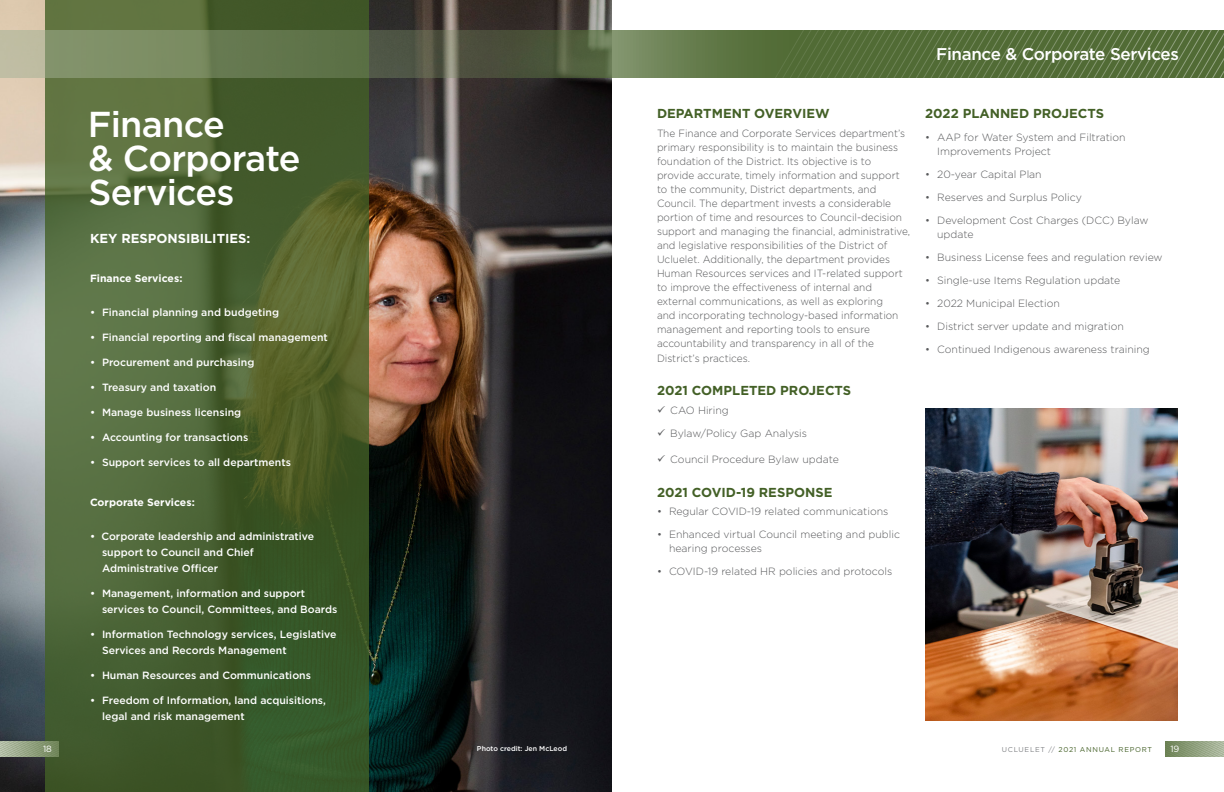
<style>
.page{position:relative;width:1224px;height:792px;background:#fff}
.page>*{position:absolute;margin:0;border:0;box-sizing:border-box;transform-origin:0 0}
.t1{font:500 36px/33.9px "Gotham";letter-spacing:-.02em;color:#fff}
.t2{font:500 17px "Gotham";letter-spacing:-.02em;color:#fff}
.t3{font:700 13px "Gotham";color:#436026}
.t4{font:700 13px "Gotham";color:#fff}
.t5{font:300 10.5px/14px "Gotham";color:#58595b;scale:.96 1}
.t6{font:500 10.5px/16px "Gotham";color:#fff}
.t7{font:300 10.5px/14px "Gotham";color:#58595b}
.t8{font:700 10.5px "Gotham";color:#fff}
.t9{font:9px "Gotham";color:#fff}
.t10{font:7px "Gotham";letter-spacing:.1em;color:#436026}
.t11{font:500 7px "Gotham";color:#fff}
.s1{color:#808285}
</style>
<div class="page">
<img style="left:0;top:0;width:612px;height:792px">
<svg style="left:45px;top:0;width:324px;height:792px;background:#4c6333"></svg>
<svg style="left:0;top:30px;width:663px;height:48px;background:#6b7856"></svg>
<svg style="left:663px;top:30px;width:561px;height:48px;background:#58713e"></svg>
<img style="left:926px;top:408px;width:252px;height:313px">
<svg style="left:1165px;top:741px;width:59px;height:16px"></svg>
<svg style="left:0;top:741px;width:59px;height:16px"></svg>
<h1 class="t1" style="left:88px;top:107px;width:214px">Finance<br>&amp; Corporate<br>Services</h1>
<p class="t4" style="left:90px;top:230px;width:162px">KEY RESPONSIBILITIES:</p>
<p class="t8" style="left:90px;top:272px;width:94px">Finance Services:</p>
<p class="t6" style="left:90px;top:304px;width:191px">• Financial planning and budgeting</p>
<p class="t6" style="left:90px;top:329px;width:239px">• Financial reporting and fiscal management</p>
<p class="t6" style="left:90px;top:354px;width:166px">• Procurement and purchasing</p>
<p class="t6" style="left:90px;top:379px;width:128px">• Treasury and taxation</p>
<p class="t6" style="left:90px;top:404px;width:153px">• Manage business licensing</p>
<p class="t6" style="left:90px;top:429px;width:160px">• Accounting for transactions</p>
<p class="t6" style="left:90px;top:454px;width:202px">• Support services to all departments</p>
<p class="t8" style="left:90px;top:495px;width:106px">Corporate Services:</p>
<p class="t6" style="left:102px;top:528px;width:214px;text-indent:-12px">• Corporate leadership and administrative support to Council and Chief<br>Administrative Officer</p>
<p class="t6" style="left:102px;top:585px;width:237px;text-indent:-12px">• Management, information and support services to Council, Committees, and Boards</p>
<p class="t6" style="left:102px;top:626px;width:236px;text-indent:-12px">• Information Technology services, Legislative<br>Services and Records Management</p>
<p class="t6" style="left:90px;top:667px;width:223px">• Human Resources and Communications</p>
<p class="t6" style="left:102px;top:692px;width:226px;text-indent:-12px">• Freedom of Information, land acquisitions, legal and risk management</p>
<h2 class="t2" style="left:936px;top:42px;width:244px">Finance &amp; Corporate Services</h2>
<p class="t3" style="left:657px;top:105px;width:174px">DEPARTMENT OVERVIEW</p>
<p class="t5" style="left:657px;top:126px;width:265px">The Finance and Corporate Services department’s primary responsibility is to maintain the business foundation of the District. Its objective is to provide accurate, timely information and support to the community, District departments, and Council. The department invests a considerable portion of time and resources to Council-decision support and managing the financial, administrative, and legislative responsibilities of the District of Ucluelet. Additionally, the department provides Human Resources services and IT-related support to improve the effectiveness of internal and external communications, as well as exploring<br>and incorporating technology-based information management and reporting tools to ensure accountability and transparency in all of the</p>
<p class="t5" style="left:657px;top:351px;width:98px">District’s practices.</p>
<p class="t3" style="left:657px;top:382px;width:196px">2021 COMPLETED PROJECTS</p>
<p class="t7" style="left:657px;top:403px;width:73px">✓ CAO Hiring</p>
<p class="t7" style="left:657px;top:426px;width:152px">✓ Bylaw/Policy Gap Analysis</p>
<p class="t7" style="left:657px;top:452px;width:183px">✓ Council Procedure Bylaw update</p>
<p class="t3" style="left:657px;top:483px;width:177px">2021 COVID-19 RESPONSE</p>
<p class="t7" style="left:657px;top:504px;width:233px">• Regular COVID-19 related communications</p>
<p class="t7" style="left:669px;top:527px;width:233px;text-indent:-12px">• Enhanced virtual Council meeting and public hearing processes</p>
<p class="t7" style="left:657px;top:564px;width:237px">• COVID-19 related HR policies and protocols</p>
<p class="t3" style="left:925px;top:105px;width:180px">2022 PLANNED PROJECTS</p>
<p class="t7" style="left:937px;top:130px;width:190px;text-indent:-12px">• AAP for Water System and Filtration<br>Improvements Project</p>
<p class="t7" style="left:925px;top:167px;width:118px">• 20-year Capital Plan</p>
<p class="t7" style="left:925px;top:190px;width:158px">• Reserves and Surplus Policy</p>
<p class="t7" style="left:937px;top:213px;width:213px;text-indent:-12px">• Development Cost Charges (DCC) Bylaw update</p>
<p class="t7" style="left:925px;top:250px;width:239px">• Business License fees and regulation review</p>
<p class="t7" style="left:925px;top:273px;width:197px">• Single-use Items Regulation update</p>
<p class="t7" style="left:925px;top:296px;width:136px">• 2022 Municipal Election</p>
<p class="t7" style="left:925px;top:319px;width:200px">• District server update and migration</p>
<p class="t7" style="left:925px;top:342px;width:226px">• Continued Indigenous awareness training</p>
<p class="t9" style="left:43px;top:744px;width:10px">18</p>
<p class="t11" style="left:477px;top:744px;width:92px">Photo credit: Jen McLeod</p>
<p class="t10" style="left:1002px;top:745px;width:152px"><span class="s1">UCLUELET //</span> 2021 ANNUAL REPORT</p>
<p class="t9" style="left:1170px;top:744px;width:11px">19</p>
</div>
